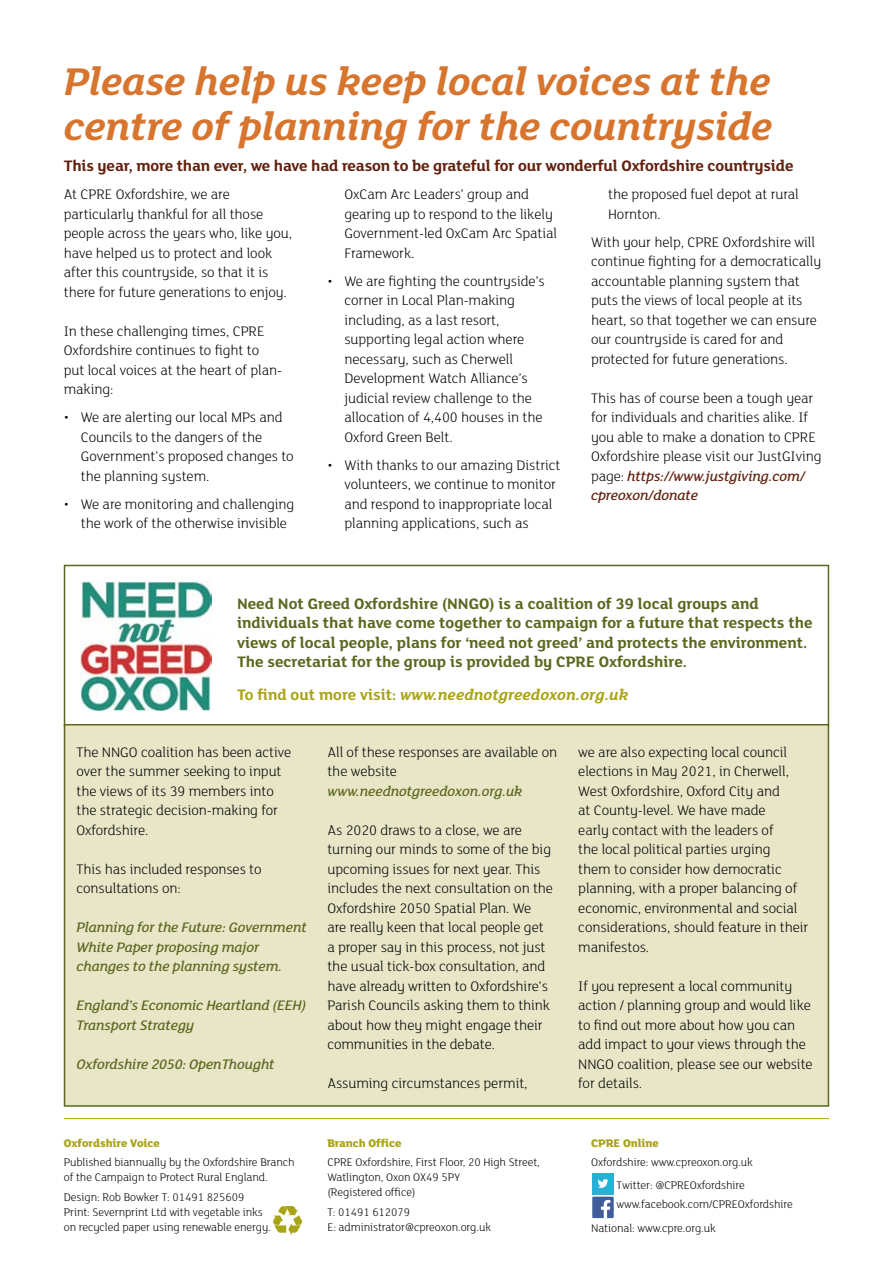
<style>
.page{position:relative;width:893px;height:1263px;background:#fff}
.page>*{position:absolute;margin:0;border:0;box-sizing:border-box;transform-origin:0 0}
.t1{font:italic 700 42px/45px "FS Lola";letter-spacing:-.005em;color:#d7752e}
.t2{font:700 16.5px/19.5px "FS Lola";color:#5c671f}
.t3{font:700 16.5px "FS Lola";letter-spacing:-.01em;color:#61210f}
.t4{font:italic 700 16.5px "FS Lola";color:#a9a415}
.t5{font:300 15px/19.5px "FS Lola";letter-spacing:-.005em;color:#000}
.t6{font:italic 500 15px/19.5px "FS Lola";letter-spacing:-.005em;color:#5c671f}
.t7{font:300 12px/15px "FS Lola";letter-spacing:-.005em;color:#000}
.t8{font:800 12px "FS Lola";letter-spacing:-.005em;color:#a9a415}
.s1{font-weight:500;font-style:italic;color:#61210f}
.s2{font-style:normal}
</style>
<div class="page">
<div style="left:592px;top:1196px;width:22px;height:22px;background:#415d99"></div>
<svg style="left:601px;top:1200px;width:9px;height:18px"></svg>
<div style="left:592px;top:1173px;width:22px;height:21px;background:#29b0d9"></div>
<svg style="left:598px;top:1179px;width:10px;height:9px"></svg>
<hr style="left:64px;top:1118px;width:765px;height:1px;background:#a9a415">
<div style="left:64px;top:565px;width:765px;height:162px;border:2px solid #5c671f"></div>
<img style="left:81px;top:580px;width:130px;height:131px">
<div style="left:64px;top:724px;width:765px;height:383px;background:#e8e6c7;border:2px solid #5c671f"></div>
<img style="left:273px;top:1207px;width:28px;height:27px">
<h1 class="t1" style="left:64px;top:57px;width:710px">Please help us keep local voices at the centre of planning for the countryside</h1>
<p class="t5" style="left:64px;top:184px;width:230px">At CPRE Oxfordshire, we are particularly thankful for all those people across the years who, like you, have helped us to protect and look after this countryside, so that it is there for future generations to enjoy.</p>
<p class="t5" style="left:64px;top:321px;width:220px">In these challenging times, CPRE<br>Oxfordshire continues to fight to put local voices at the heart of plan&shy;making:</p>
<p class="t5" style="left:81px;top:407px;width:214px;text-indent:-17px">• We are alerting our local MPs and<br>Councils to the dangers of the<br>Government’s proposed changes to the planning system.</p>
<p class="t5" style="left:81px;top:494px;width:215px;text-indent:-17px">• We are monitoring and challenging the work of the otherwise invisible</p>
<p class="t3" style="left:64px;top:154px;width:731px">This year, more than ever, we have had reason to be grateful for our wonderful Oxfordshire countryside</p>
<p class="t5" style="left:608px;top:184px;width:192px">the proposed fuel depot at rural<br>Hornton.</p>
<p class="t5" style="left:591px;top:232px;width:232px">With your help, CPRE Oxfordshire will continue fighting for a democratically accountable planning system that puts the views of local people at its heart, so that together we can ensure our countryside is cared for and protected for future generations.</p>
<p class="t5" style="left:591px;top:388px;width:232px">This has of course been a tough year for individuals and charities alike. If you able to make a donation to CPRE Oxfordshire please visit our JustGIving page: <span class="s1">https://www.justgiving.com/ cpreoxon/donate</span></p>
<p class="t5" style="left:344px;top:184px;width:214px">OxCam Arc Leaders’ group and gearing up to respond to the likely<br>Government-led OxCam Arc Spatial<br>Framework.</p>
<p class="t5" style="left:344px;top:271px;width:202px;text-indent:-17px">• We are fighting the countryside’s corner in Local Plan-making including, as a last resort, supporting legal action where necessary, such as Cherwell<br>Development Watch Alliance’s judicial review challenge to the allocation of 4,400 houses in the<br>Oxford Green Belt.</p>
<p class="t5" style="left:344px;top:455px;width:218px;text-indent:-17px">• With thanks to our amazing District volunteers, we continue to monitor and respond to inappropriate local planning applications, such as</p>
<p class="t2" style="left:237px;top:593px;width:577px">Need Not Greed Oxfordshire (NNGO) is a coalition of 39 local groups and individuals that have come together to campaign for a future that respects the views of local people, plans for ‘need not greed’ and protects the environment.<br>The secretariat for the group is provided by CPRE Oxfordshire.</p>
<p class="t4" style="left:237px;top:683px;width:393px"><span class="s2">To find out more visit:</span> www.neednotgreedoxon.org.uk</p>
<p class="t5" style="left:77px;top:741px;width:216px">The NNGO coalition has been active over the summer seeking to input the views of its 39 members into the strategic decision-making for<br>Oxfordshire.</p>
<p class="t5" style="left:77px;top:858px;width:187px">This has included responses to consultations on:</p>
<p class="t6" style="left:77px;top:917px;width:232px">Planning for the Future: Government<br>White Paper proposing major changes to the planning system.</p>
<p class="t6" style="left:77px;top:995px;width:231px">England’s Economic Heartland (EEH)<br>Transport Strategy</p>
<p class="t6" style="left:77px;top:1053px;width:200px">Oxfordshire 2050: OpenThought</p>
<p class="t8" style="left:64px;top:1135px;width:98px">Oxfordshire Voice</p>
<p class="t7" style="left:64px;top:1155px;width:232px">Published biannually by the Oxfordshire Branch of the Campaign to Protect Rural England.</p>
<p class="t7" style="left:64px;top:1189px;width:209px">Design: Rob Bowker T: 01491 825609<br>Print: Severnprint Ltd with vegetable inks on recycled paper using renewable energy.</p>
<p class="t5" style="left:327px;top:741px;width:231px">All of these responses are available on the website</p>
<p class="t6" style="left:327px;top:780px;width:197px">www.neednotgreedoxon.org.uk</p>
<p class="t5" style="left:327px;top:819px;width:227px">As 2020 draws to a close, we are turning our minds to some of the big upcoming issues for next year. This includes the next consultation on the Oxfordshire 2050 Spatial Plan. We are really keen that local people get a proper say in this process, not just the usual tick-box consultation, and have already written to Oxfordshire’s Parish Councils asking them to think about how they might engage their communities in the debate.</p>
<p class="t5" style="left:327px;top:1073px;width:202px">Assuming circumstances permit,</p>
<p class="t8" style="left:327px;top:1135px;width:76px">Branch Office</p>
<p class="t7" style="left:327px;top:1155px;width:214px">CPRE Oxfordshire, First Floor, 20 High Street,<br>Watlington, Oxon OX49 5PY<br>(Registered office)</p>
<p class="t7" style="left:327px;top:1204px;width:165px">T: 01491 612079<br>E: administrator@cpreoxon.org.uk</p>
<p class="t5" style="left:578px;top:741px;width:232px">we are also expecting local council elections in May 2021, in Cherwell,<br>West Oxfordshire, Oxford City and<br>at County-level. We have made<br>early contact with the leaders of<br>the local political parties urging<br>them to consider how democratic planning, with a proper balancing of economic, environmental and social considerations, should feature in their manifestos.</p>
<p class="t5" style="left:578px;top:975px;width:236px">If you represent a local community action / planning group and would like to find out more about how you can add impact to your views through the<br>NNGO coalition, please see our website for details.</p>
<p class="t8" style="left:591px;top:1135px;width:69px">CPRE Online</p>
<p class="t7" style="left:617px;top:1151px;width:138px;line-height:22.6px;text-indent:-26px">Oxfordshire: www.cpreoxon.org.uk<br>Twitter: @CPREOxfordshire</p>
<p class="t7" style="left:591px;top:1192px;width:203px;line-height:23.5px;text-indent:26px">www.facebook.com/CPREOxfordshire<br>National: www.cpre.org.uk</p>
</div>
